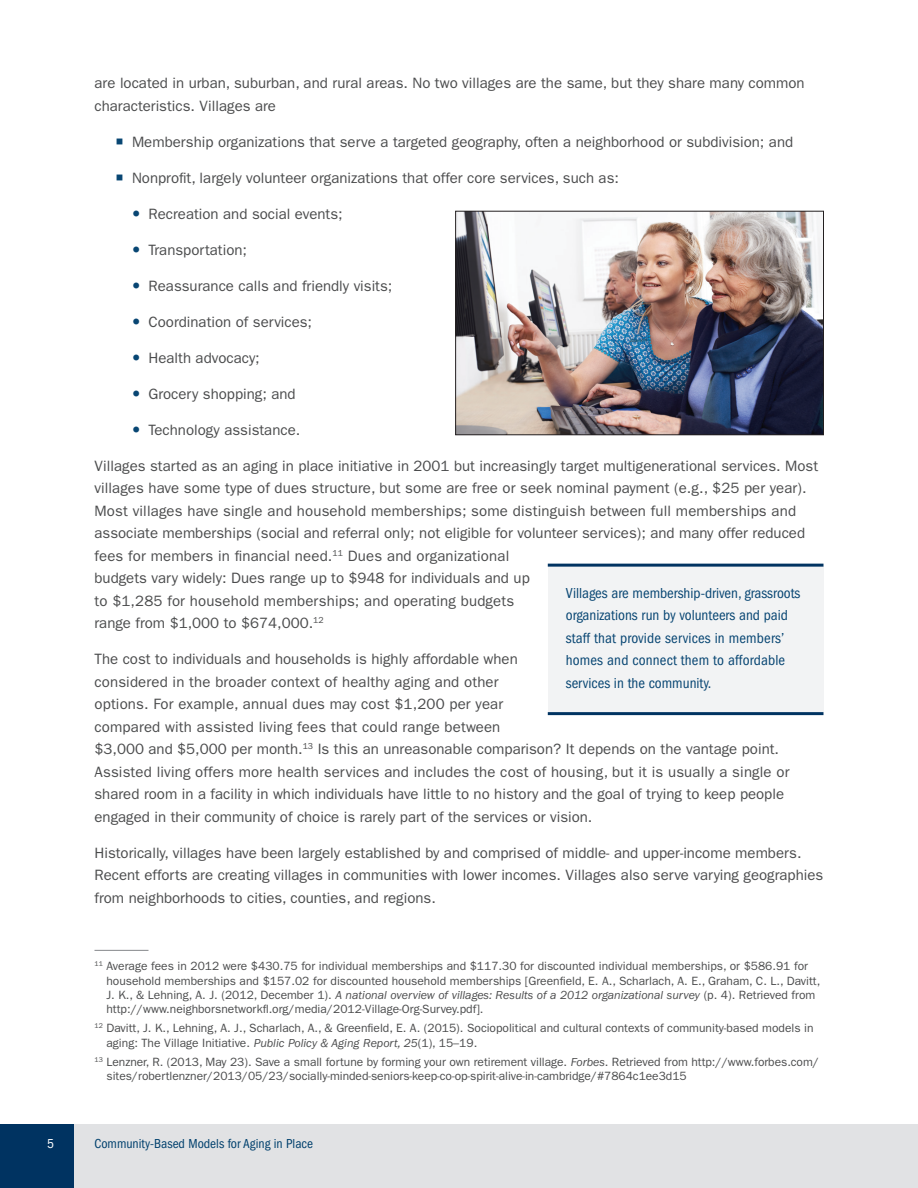
<style>
.page{position:relative;width:918px;height:1188px;background:#fff}
.page>*{position:absolute;margin:0;border:0;box-sizing:border-box;transform-origin:0 0}
.t1{font:15px/22.5px "ITC Franklin Gothic Std";color:#4b4c4d}
.t2{font:condensed 15px/22.5px "ITC Franklin Gothic Std";color:#084673}
.t3{font:condensed 13.5px "ITC Franklin Gothic Std";color:#00406d}
.t4{font:condensed 13.5px "ITC Franklin Gothic Std";color:#fff}
.t5{font:12px/14.4px "ITC Franklin Gothic Std";color:#4b4c4d}
.s1{color:#084673}
.s2{font-style:italic}
</style>
<div class="page">
<div style="left:0;top:1124px;width:918px;height:64px;background:#e1e2e4"></div>
<div style="left:0;top:1124px;width:74px;height:64px;background:#003361"></div>
<hr style="left:94px;top:950px;width:54px;height:1px;background:#939598">
<img style="left:457px;top:213px;width:365px;height:220px">
<div style="left:455px;top:211px;width:369px;height:224px;border:1px solid #231f20"></div>
<div style="left:548px;top:567px;width:276px;height:145px;background:#f2f3f4"></div>
<hr style="left:548px;top:564px;width:275px;height:3px;background:#003361">
<hr style="left:548px;top:712px;width:275px;height:3px;background:#003361">
<p class="t1" style="left:94px;top:72px;width:712px">are located in urban, suburban, and rural areas. No two villages are the same, but they share many common characteristics. Villages are</p>
<p class="t1" style="left:116px;top:131px;width:679px"><span class="s1">○</span> Membership organizations that serve a targeted geography, often a neighborhood or subdivision; and</p>
<p class="t1" style="left:116px;top:167px;width:505px"><span class="s1">○</span> Nonprofit, largely volunteer organizations that offer core services, such as:</p>
<p class="t1" style="left:148px;top:203px;width:196px">Recreation and social events;</p>
<p class="t1" style="left:148px;top:239px;width:100px">Transportation;</p>
<p class="t1" style="left:148px;top:275px;width:245px">Reassurance calls and friendly visits;</p>
<p class="t1" style="left:148px;top:311px;width:165px">Coordination of services;</p>
<p class="t1" style="left:148px;top:347px;width:113px">Health advocacy;</p>
<p class="t1" style="left:148px;top:383px;width:149px">Grocery shopping; and</p>
<p class="t1" style="left:148px;top:419px;width:153px">Technology assistance.</p>
<p class="t1" style="left:94px;top:455px;width:725px">Villages started as an aging in place initiative in 2001 but increasingly target multigenerational services. Most villages have some type of dues structure, but some are free or seek nominal payment (e.g., $25 per year).<br>Most villages have single and household memberships; some distinguish between full memberships and associate memberships (social and referral only; not eligible for volunteer services); and many offer reduced fees for members in financial need.<sup>11</sup> Dues and organizational<br>budgets vary widely: Dues range up to $948 for individuals and up<br>to $1,285 for household memberships; and operating budgets<br>range from $1,000 to $674,000.<sup>12</sup></p>
<p class="t1" style="left:94px;top:648px;width:697px">The cost to individuals and households is highly affordable when<br>considered in the broader context of healthy aging and other<br>options. For example, annual dues may cost $1,200 per year<br>compared with assisted living fees that could range between<br>$3,000 and $5,000 per month.<sup>13</sup> Is this an unreasonable comparison? It depends on the vantage point.<br>Assisted living offers more health services and includes the cost of housing, but it is usually a single or shared room in a facility in which individuals have little to no history and the goal of trying to keep people engaged in their community of choice is rarely part of the services or vision.</p>
<p class="t1" style="left:95px;top:842px;width:730px">Historically, villages have been largely established by and comprised of middle- and upper-income members.<br>Recent efforts are creating villages in communities with lower incomes. Villages also serve varying geographies from neighborhoods to cities, counties, and regions.</p>
<p class="t2" style="left:566px;top:582px;width:236px">Villages are membership-driven, grassroots organizations run by volunteers and paid staff that provide services in members’ homes and connect them to affordable services in the community.</p>
<p class="t5" style="left:106px;top:959px;width:715px;text-indent:-12px"><sup>11</sup> Average fees in 2012 were $430.75 for individual memberships and $117.30 for discounted individual memberships, or $586.91 for household memberships and $157.02 for discounted household memberships [Greenfield, E. A., Scharlach, A. E., Graham, C. L., Davitt, J. K., &amp; Lehning, A. J. (2012, December 1). <span class="s2">A national overview of villages: Results of a 2012 organizational survey</span> (p. 4). Retrieved from http://www.neighborsnetworkfl.org/media/2012-Village-Org-Survey.pdf].</p>
<p class="t5" style="left:106px;top:1021px;width:709px;text-indent:-12px"><sup>12</sup> Davitt, J. K., Lehning, A. J., Scharlach, A., &amp; Greenfield, E. A. (2015). Sociopolitical and cultural contexts of community-based models in aging: The Village Initiative. <span class="s2">Public Policy &amp; Aging Report, 25</span>(1), 15–19.</p>
<p class="t5" style="left:106px;top:1054px;width:714px;text-indent:-12px"><sup>13</sup> Lenzner, R. (2013, May 23). Save a small fortune by forming your own retirement village. <span class="s2">Forbes</span>. Retrieved from http://www.forbes.com/ sites/robertlenzner/2013/05/23/socially-minded-seniors-keep-co-op-spirit-alive-in-cambridge/#7864c1ee3d15</p>
<p class="t4" style="left:47px;top:1136px;width:8px">5</p>
<p class="t3" style="left:94px;top:1136px;width:220px">Community-Based Models for Aging in Place</p>
</div>
